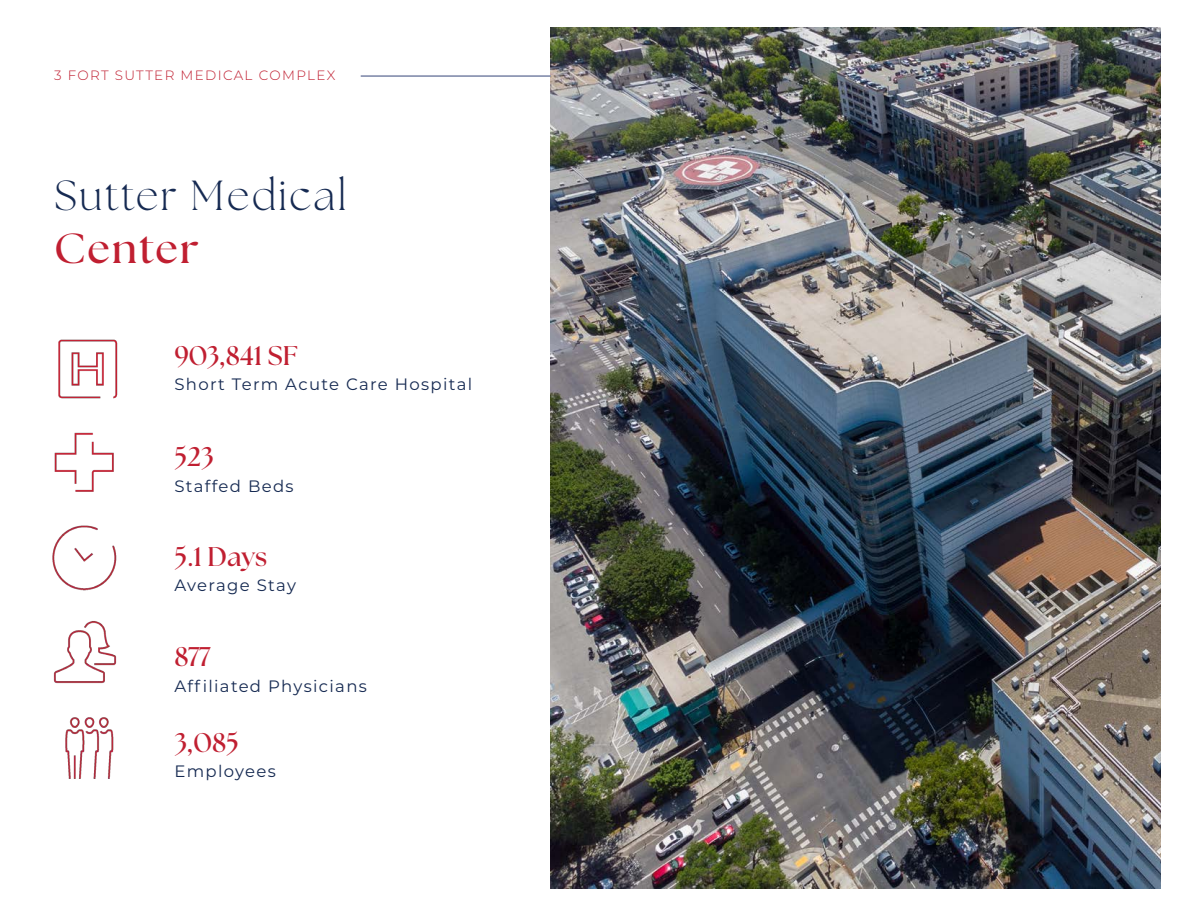
<style>
.page{position:relative;width:1188px;height:918px;background:#fff}
.page>*{position:absolute;margin:0;border:0;box-sizing:border-box;transform-origin:0 0}
.t1{font:300 42px "The Seasons";letter-spacing:.05em;color:#162a52}
.t2{font:700 42px "The Seasons";letter-spacing:.05em;color:#c01f31}
.t3{font:700 27px "The Seasons";color:#c01f31}
.t4{font:16.5px "Montserrat";letter-spacing:.08em;color:#162a52}
.t5{font:300 13.5px "Montserrat";letter-spacing:.1em;color:#c01f31}
</style>
<div class="page">
<img style="left:551px;top:28px;width:610px;height:861px">
<hr style="left:361px;top:75px;width:190px;height:2px;background:#7883a5">
<img style="left:58px;top:339px;width:60px;height:60px">
<img style="left:54px;top:432px;width:60px;height:60px">
<img style="left:52px;top:525px;width:65px;height:66px">
<img style="left:53px;top:621px;width:64px;height:63px">
<img style="left:65px;top:717px;width:49px;height:62px">
<p class="t5" style="left:54px;top:66px;width:283px">3 FORT SUTTER MEDICAL COMPLEX</p>
<h1 class="t1" style="left:54px;top:168px;width:295px">Sutter Medical</h1>
<h1 class="t2" style="left:54px;top:220px;width:147px">Center</h1>
<h2 class="t3" style="left:174px;top:337px;width:125px">903,841 SF</h2>
<p class="t4" style="left:174px;top:373px;width:300px">Short Term Acute Care Hospital</p>
<h2 class="t3" style="left:174px;top:439px;width:41px">523</h2>
<p class="t4" style="left:174px;top:475px;width:121px">Staffed Beds</p>
<h2 class="t3" style="left:174px;top:538px;width:94px">5.1 Days</h2>
<p class="t4" style="left:174px;top:574px;width:123px">Average Stay</p>
<h2 class="t3" style="left:174px;top:639px;width:38px">877</h2>
<p class="t4" style="left:174px;top:675px;width:194px">Affiliated Physicians</p>
<h2 class="t3" style="left:174px;top:724px;width:66px">3,085</h2>
<p class="t4" style="left:174px;top:760px;width:103px">Employees</p>
</div>
